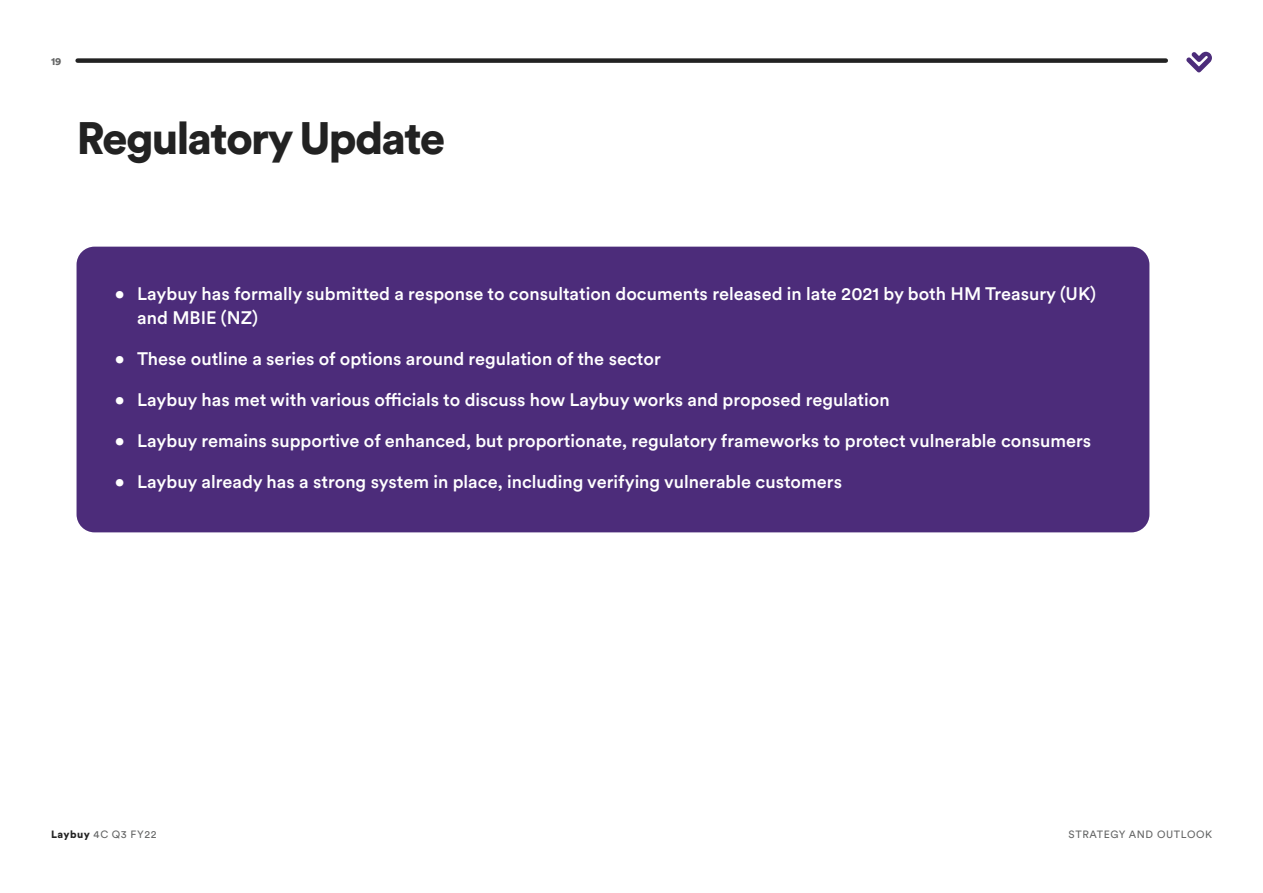
<style>
.page{position:relative;width:1263px;height:893px;background:#fff}
.page>*{position:absolute;margin:0;border:0;box-sizing:border-box;transform-origin:0 0}
.t1{font:900 45px "Circular XX";letter-spacing:-.04em;color:#222}
.t2{font:500 18px/24px "Circular XX";color:#fff}
.t3{font:10.5px "Circular XX";letter-spacing:.055em;color:#646565}
.t4{font:900 10.5px "Circular XX";color:#646565}
.s1{font-weight:900;color:#222}
</style>
<div class="page">
<svg style="left:1186px;top:52px;width:26px;height:20px"></svg>
<div style="left:77px;top:247px;width:1072px;height:285px;background:#4c2c7a;border-radius:18px"></div>
<div style="left:78px;top:58px;width:1088px;height:5px;background:#222"></div>
<p class="t4" style="left:51px;top:54px;width:12px">19</p>
<h1 class="t1" style="left:77px;top:107px;width:371px">Regulatory Update</h1>
<p class="t2" style="left:137px;top:281px;width:960px;text-indent:-22px">• Laybuy has formally submitted a response to consultation documents released in late 2021 by both HM Treasury (UK) and MBIE (NZ)</p>
<p class="t2" style="left:115px;top:346px;width:547px">• These outline a series of options around regulation of the sector</p>
<p class="t2" style="left:115px;top:387px;width:776px">• Laybuy has met with various officials to discuss how Laybuy works and proposed regulation</p>
<p class="t2" style="left:115px;top:428px;width:978px">• Laybuy remains supportive of enhanced, but proportionate, regulatory frameworks to protect vulnerable consumers</p>
<p class="t2" style="left:115px;top:469px;width:729px">• Laybuy already has a strong system in place, including verifying vulnerable customers</p>
<p class="t3" style="left:51px;top:827px;width:107px"><span class="s1">Laybuy</span> 4C Q3 FY22</p>
<p class="t3" style="left:1068px;top:827px;width:145px">STRATEGY AND OUTLOOK</p>
</div>
